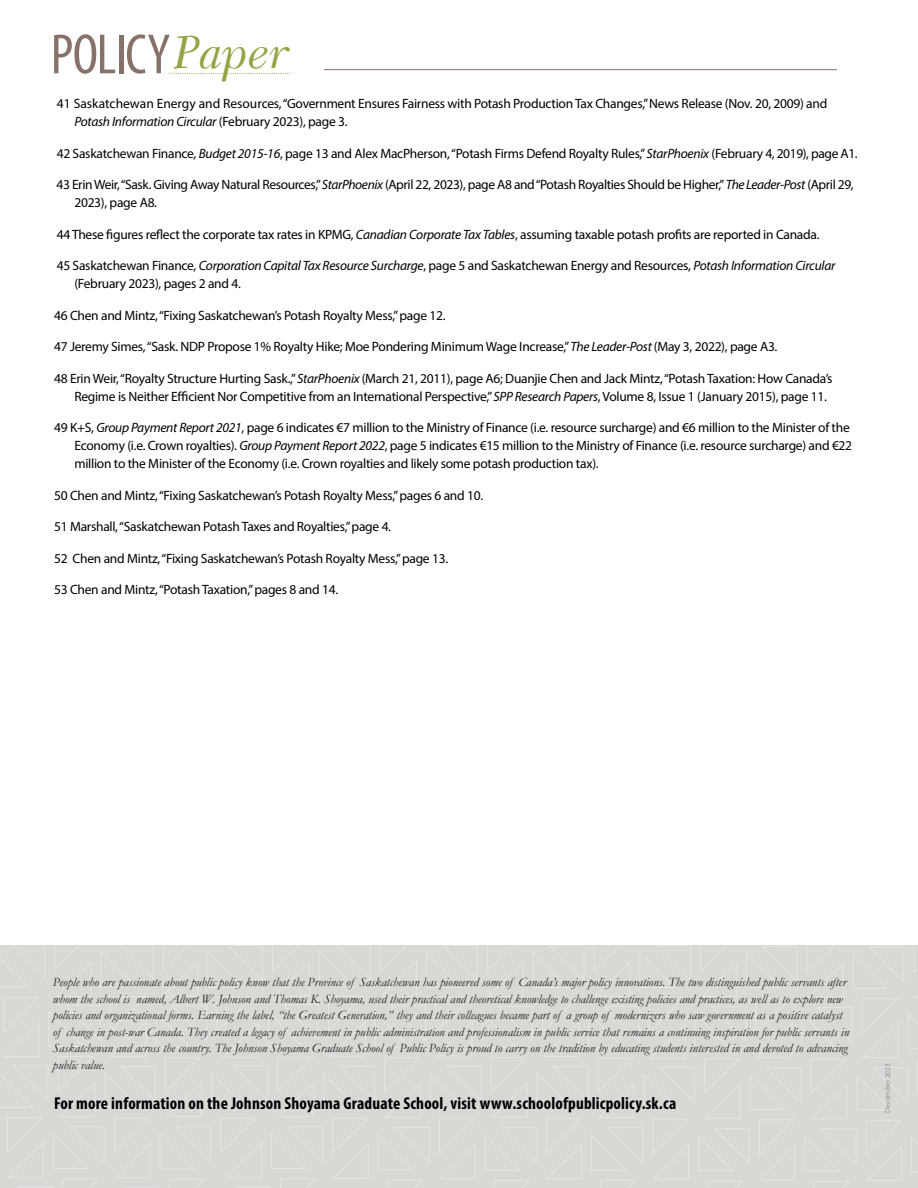
<style>
.page{position:relative;width:918px;height:1188px;background:#fff}
.page>*{position:absolute;margin:0;border:0;box-sizing:border-box;transform-origin:0 0}
.t1{font:italic 48.15px "New Caledonia LT Std";color:#93a445}
.t2{font:700 condensed 17.25px "Myriad Pro";letter-spacing:.01em;color:#000}
.MAIN_TITLE{font:13.5px/18px "Myriad Pro";letter-spacing:-.02em;color:#000}
.t3{font:italic 12.75px/16.5px "Garamond";color:#231f20}
.t4{font:7.5px "Myriad Pro";color:#939598}
.s1{font-style:italic}
</style>
<div class="page">
<div style="left:0;top:945px;width:918px;height:243px;background:#dad8d5"></div>
<svg style="left:380px;top:945px;width:37px;height:51px"></svg>
<svg style="left:426px;top:945px;width:52px;height:42px"></svg>
<svg style="left:487px;top:945px;width:37px;height:52px"></svg>
<svg style="left:533px;top:945px;width:51px;height:43px"></svg>
<svg style="left:594px;top:955px;width:36px;height:41px"></svg>
<svg style="left:640px;top:946px;width:51px;height:42px"></svg>
<svg style="left:701px;top:945px;width:36px;height:52px"></svg>
<svg style="left:746px;top:946px;width:51px;height:42px"></svg>
<svg style="left:807px;top:945px;width:36px;height:53px"></svg>
<svg style="left:853px;top:947px;width:51px;height:42px"></svg>
<svg style="left:375px;top:1006px;width:51px;height:42px"></svg>
<svg style="left:435px;top:997px;width:37px;height:59px"></svg>
<svg style="left:482px;top:1006px;width:51px;height:41px"></svg>
<svg style="left:542px;top:998px;width:37px;height:59px"></svg>
<svg style="left:589px;top:1006px;width:50px;height:42px"></svg>
<svg style="left:278px;top:1057px;width:36px;height:60px"></svg>
<svg style="left:323px;top:1066px;width:52px;height:42px"></svg>
<svg style="left:384px;top:1058px;width:37px;height:59px"></svg>
<svg style="left:430px;top:1066px;width:51px;height:43px"></svg>
<svg style="left:491px;top:1057px;width:36px;height:60px"></svg>
<svg style="left:537px;top:1066px;width:51px;height:43px"></svg>
<svg style="left:598px;top:1058px;width:36px;height:60px"></svg>
<svg style="left:333px;top:1118px;width:35px;height:61px"></svg>
<svg style="left:387px;top:1180px;width:35px;height:8px"></svg>
<svg style="left:378px;top:1127px;width:52px;height:43px"></svg>
<svg style="left:439px;top:1119px;width:36px;height:60px"></svg>
<svg style="left:494px;top:1180px;width:35px;height:4px"></svg>
<svg style="left:485px;top:1127px;width:51px;height:44px"></svg>
<svg style="left:546px;top:1118px;width:36px;height:61px"></svg>
<svg style="left:601px;top:1180px;width:35px;height:8px"></svg>
<svg style="left:591px;top:1127px;width:52px;height:43px"></svg>
<svg style="left:653px;top:1119px;width:36px;height:61px"></svg>
<svg style="left:644px;top:1067px;width:50px;height:42px"></svg>
<svg style="left:649px;top:997px;width:36px;height:62px"></svg>
<svg style="left:695px;top:1007px;width:51px;height:42px"></svg>
<svg style="left:756px;top:998px;width:36px;height:60px"></svg>
<svg style="left:802px;top:1007px;width:50px;height:42px"></svg>
<svg style="left:862px;top:999px;width:37px;height:59px"></svg>
<svg style="left:908px;top:1014px;width:1px;height:35px"></svg>
<svg style="left:698px;top:1128px;width:51px;height:43px"></svg>
<svg style="left:704px;top:1058px;width:36px;height:60px"></svg>
<svg style="left:750px;top:1068px;width:51px;height:42px"></svg>
<svg style="left:811px;top:1059px;width:36px;height:60px"></svg>
<svg style="left:857px;top:1067px;width:51px;height:43px"></svg>
<svg style="left:759px;top:1120px;width:36px;height:60px"></svg>
<svg style="left:814px;top:1181px;width:35px;height:7px"></svg>
<svg style="left:804px;top:1129px;width:52px;height:42px"></svg>
<svg style="left:866px;top:1120px;width:36px;height:61px"></svg>
<svg style="left:911px;top:1137px;width:1px;height:35px"></svg>
<svg style="left:268px;top:1005px;width:51px;height:42px"></svg>
<svg style="left:328px;top:996px;width:38px;height:60px"></svg>
<svg style="left:319px;top:945px;width:52px;height:41px"></svg>
<svg style="left:272px;top:945px;width:37px;height:51px"></svg>
<svg style="left:236px;top:1187px;width:35px;height:1px"></svg>
<svg style="left:271px;top:1127px;width:52px;height:42px"></svg>
<svg style="left:101px;top:952px;width:52px;height:35px"></svg>
<svg style="left:163px;top:949px;width:35px;height:47px"></svg>
<svg style="left:217px;top:997px;width:42px;height:60px"></svg>
<svg style="left:208px;top:945px;width:55px;height:42px"></svg>
<svg style="left:110px;top:997px;width:36px;height:60px"></svg>
<svg style="left:156px;top:1006px;width:51px;height:42px"></svg>
<svg style="left:105px;top:1066px;width:50px;height:42px"></svg>
<svg style="left:165px;top:1058px;width:37px;height:59px"></svg>
<svg style="left:221px;top:1118px;width:41px;height:59px"></svg>
<svg style="left:211px;top:1066px;width:57px;height:42px"></svg>
<svg style="left:18px;top:1187px;width:35px;height:1px"></svg>
<svg style="left:7px;top:1118px;width:37px;height:59px"></svg>
<svg style="left:62px;top:1179px;width:35px;height:9px"></svg>
<svg style="left:53px;top:1127px;width:51px;height:42px"></svg>
<svg style="left:114px;top:1118px;width:36px;height:60px"></svg>
<svg style="left:169px;top:1179px;width:35px;height:1px"></svg>
<svg style="left:160px;top:1126px;width:51px;height:43px"></svg>
<svg style="left:55px;top:945px;width:36px;height:52px"></svg>
<svg style="left:0;top:1065px;width:48px;height:43px"></svg>
<svg style="left:58px;top:1056px;width:37px;height:61px"></svg>
<svg style="left:49px;top:1005px;width:51px;height:42px"></svg>
<svg style="left:3px;top:997px;width:36px;height:60px"></svg>
<svg style="left:0;top:949px;width:45px;height:38px"></svg>
<svg style="left:54px;top:34px;width:61px;height:40px"></svg>
<hr style="left:119px;top:35px;width:4px;height:38px;background:#877269">
<svg style="left:127px;top:34px;width:163px;height:40px"></svg>
<hr style="left:324px;top:69px;width:513px;height:1px;background:#877269">
<h1 class="t1" style="left:173px;top:25px;width:117px">Paper</h1>
<p class="MAIN_TITLE" style="left:74px;top:94px;width:754px;text-indent:-17px">41 Saskatchewan Energy and Resources, “Government Ensures Fairness with Potash Production Tax Changes,” News Release (Nov. 20, 2009) and<br><span class="s1">Potash Information Circular</span> (February 2023), page 3.</p>
<p class="MAIN_TITLE" style="left:57px;top:144px;width:802px">42 Saskatchewan Finance, <span class="s1">Budget 2015-16</span>, page 13 and Alex MacPherson, “Potash Firms Defend Royalty Rules,” <span class="s1">StarPhoenix</span> (February 4, 2019), page A1.</p>
<p class="MAIN_TITLE" style="left:74px;top:175px;width:781px;text-indent:-18px">43 Erin Weir, “Sask. Giving Away Natural Resources,” <span class="s1">StarPhoenix</span> (April 22, 2023), page A8 and “Potash Royalties Should be Higher,” <span class="s1">The Leader-Post</span> (April 29,<br>2023), page A8.</p>
<p class="MAIN_TITLE" style="left:57px;top:225px;width:764px">44 These figures reflect the corporate tax rates in KPMG, <span class="s1">Canadian Corporate Tax Tables</span>, assuming taxable potash profits are reported in Canada.</p>
<p class="MAIN_TITLE" style="left:74px;top:256px;width:763px;text-indent:-18px">45 Saskatchewan Finance, <span class="s1">Corporation Capital Tax Resource Surcharge</span>, page 5 and Saskatchewan Energy and Resources, <span class="s1">Potash Information Circular </span>(February 2023), pages 2 and 4.</p>
<p class="MAIN_TITLE" style="left:54px;top:306px;width:393px">46 Chen and Mintz, “Fixing Saskatchewan’s Potash Royalty Mess,” page 12.</p>
<p class="MAIN_TITLE" style="left:54px;top:337px;width:725px">47 Jeremy Simes, “Sask. NDP Propose 1% Royalty Hike; Moe Pondering Minimum Wage Increase,” <span class="s1">The Leader-Post</span> (May 3, 2022), page A3.</p>
<p class="MAIN_TITLE" style="left:74px;top:369px;width:760px;text-indent:-20px">48 Erin Weir, “Royalty Structure Hurting Sask.,” <span class="s1">StarPhoenix</span> (March 21, 2011), page A6; Duanjie Chen and Jack Mintz, “Potash Taxation: How Canada’s<br>Regime is Neither Efficient Nor Competitive from an International Perspective,” <span class="s1">SPP Research Papers</span>, Volume 8, Issue 1 (January 2015), page 11.</p>
<p class="MAIN_TITLE" style="left:74px;top:418px;width:779px;text-indent:-20px">49 K+S, <span class="s1">Group Payment Report 2021</span>, page 6 indicates €7 million to the Ministry of Finance (i.e. resource surcharge) and €6 million to the Minister of the<br>Economy (i.e. Crown royalties). <span class="s1">Group Payment Report 2022</span>, page 5 indicates €15 million to the Ministry of Finance (i.e. resource surcharge) and €22 million to the Minister of the Economy (i.e. Crown royalties and likely some potash production tax).</p>
<p class="MAIN_TITLE" style="left:54px;top:486px;width:431px">50 Chen and Mintz, “Fixing Saskatchewan’s Potash Royalty Mess,” pages 6 and 10.</p>
<p class="MAIN_TITLE" style="left:54px;top:517px;width:339px">51 Marshall, “Saskatchewan Potash Taxes and Royalties,” page 4.</p>
<p class="MAIN_TITLE" style="left:54px;top:549px;width:396px">52 Chen and Mintz, “Fixing Saskatchewan’s Potash Royalty Mess,” page 13.</p>
<p class="MAIN_TITLE" style="left:54px;top:580px;width:286px">53 Chen and Mintz, “Potash Taxation,” pages 8 and 14.</p>
<p class="t3" style="left:53px;top:974px;width:798px">People who are passionate about public policy know that the Province of Saskatchewan has pioneered some of Canada’s major policy innovations. The two distinguished public servants after whom the school is named, Albert W. Johnson and Thomas K. Shoyama, used their practical and theoretical knowledge to challenge existing policies and practices, as well as to explore new policies and organizational forms. Earning the label, “the Greatest Generation,” they and their colleagues became part of a group of modernizers who saw government as a positive catalyst of change in post-war Canada. They created a legacy of achievement in public administration and professionalism in public service that remains a continuing inspiration for public servants in Saskatchewan and across the country. The Johnson Shoyama Graduate School of Public Policy is proud to carry on the tradition by educating students interested in and devoted to advancing public value.</p>
<p class="t2" style="left:54px;top:1092px;width:624px">For more information on the Johnson Shoyama Graduate School, visit www.schoolofpublicpolicy.sk.ca</p>
<p class="t4" style="left:883px;top:1113px;width:51px;rotate:-90deg">December 2023</p>
</div>
